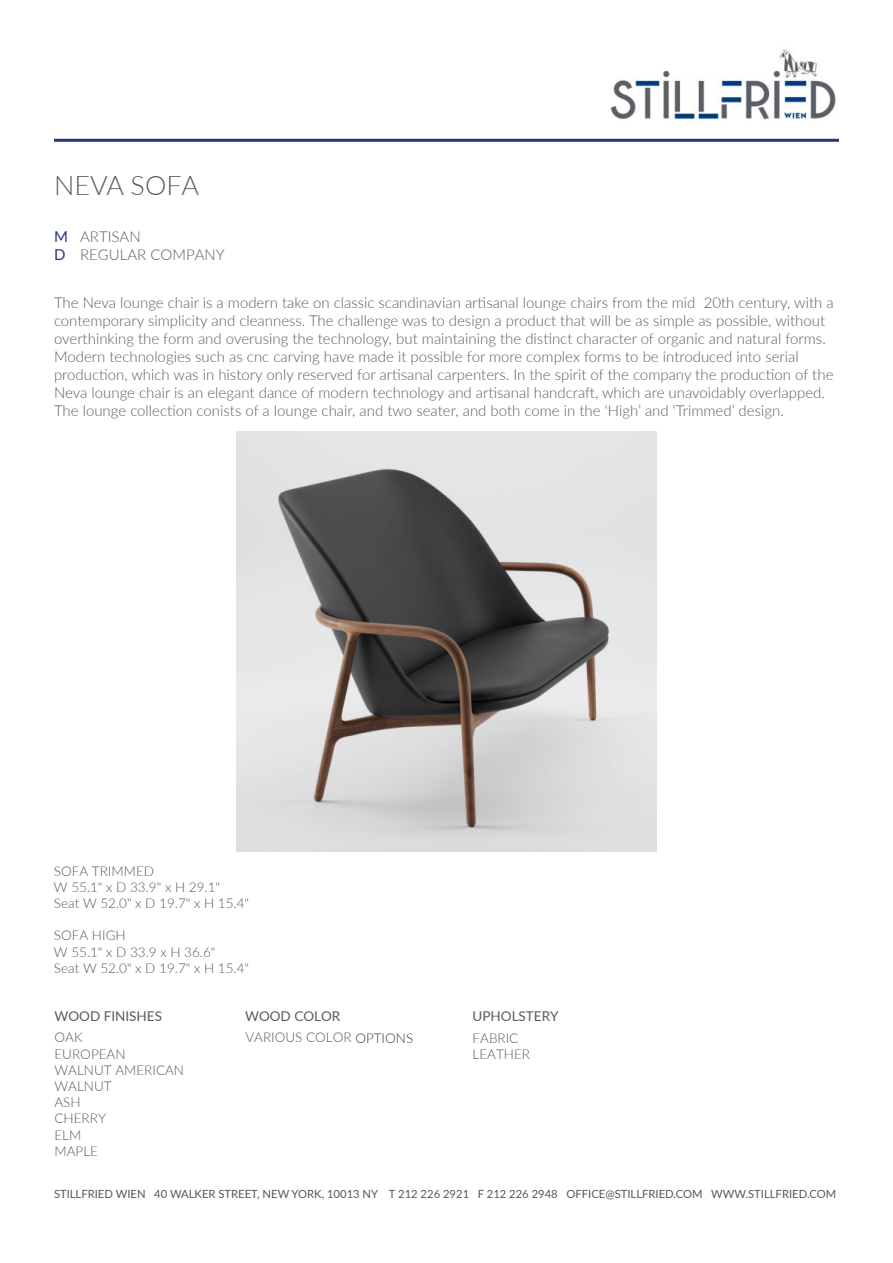
<style>
.page{position:relative;width:893px;height:1263px;background:#fff}
.page>*{position:absolute;margin:0;border:0;box-sizing:border-box;transform-origin:0 0}
.t1{font:300 27px "Lato";color:#5e5c5d}
.t2{font:300 15px/18px "Lato";color:#5f5c5d}
.t3{font:300 15px/18px "Lato";color:#5e5c5d}
.t4{font:15px/18px "Lato";color:#283583}
.t5{font:300 13.5px/16.2px "Lato";color:#575756}
.t6{font:300 13.5px/16.2px "Lato";color:#5a5a5c}
.t7{font:13.5px "Lato";color:#5a5a5c}
.t8{font:11.25px "Lato";color:#575756}
.s1{color:#3c3c3b}
</style>
<div class="page">
<hr style="left:54px;top:139px;width:785px;height:3px;background:#283583">
<img style="left:237px;top:431px;width:419px;height:420px">
<img style="left:610px;top:49px;width:226px;height:71px">
<h1 class="t1" style="left:54px;top:170px;width:147px">NEVA SOFA</h1>
<p class="t4" style="left:54px;top:229px;width:15px">M<br>D</p>
<p class="t2" style="left:54px;top:293px;width:781px">The Neva lounge chair is a modern take on classic scandinavian artisanal lounge chairs from the mid 20th century, with a contemporary simplicity and cleanness. The challenge was to design a product that will be as simple as possible, without overthinking the form and overusing the technology, but maintaining the distinct character of organic and natural forms.<br>Modern technologies such as cnc carving have made it possible for more complex forms to be introduced into serial production, which was in history only reserved for artisanal carpenters. In the spirit of the company the production of the Neva lounge chair is an elegant dance of modern technology and artisanal handcraft, which are unavoidably overlapped.<br>The lounge collection conists of a lounge chair, and two seater, and both come in the ‘High’ and ‘Trimmed’ design.</p>
<p class="t3" style="left:80px;top:227px;width:146px">ARTISAN<br>REGULAR COMPANY</p>
<p class="t5" style="left:54px;top:862px;width:197px">SOFA TRIMMED<br>W 55.1" x D 33.9" x H 29.1"<br>Seat W 52.0" x D 19.7" x H 15.4"</p>
<p class="t5" style="left:54px;top:927px;width:197px">SOFA HIGH<br>W 55.1" x D 33.9 x H 36.6"<br>Seat W 52.0" x D 19.7" x H 15.4"</p>
<p class="t7" style="left:54px;top:1008px;width:109px">WOOD FINISHES</p>
<p class="t6" style="left:54px;top:1029px;width:131px">OAK<br>EUROPEAN<br>WALNUT AMERICAN<br>WALNUT<br>ASH<br>CHERRY<br>ELM<br>MAPLE</p>
<p class="t7" style="left:245px;top:1006px;width:97px">WOOD COLOR</p>
<p class="t6" style="left:245px;top:1028px;width:169px">VARIOUS COLOR <span class="s1">OPTIONS</span></p>
<p class="t7" style="left:473px;top:1008px;width:87px">UPHOLSTERY</p>
<p class="t6" style="left:473px;top:1029px;width:59px">FABRIC<br>LEATHER</p>
<p class="t8" style="left:54px;top:1190px;width:784px">STILLFRIED WIEN 40 WALKER STREET, NEW YORK, 10013 NY T 212 226 2921 F 212 226 2948 OFFICE@STILLFRIED.COM WWW.STILLFRIED.COM</p>
</div>
